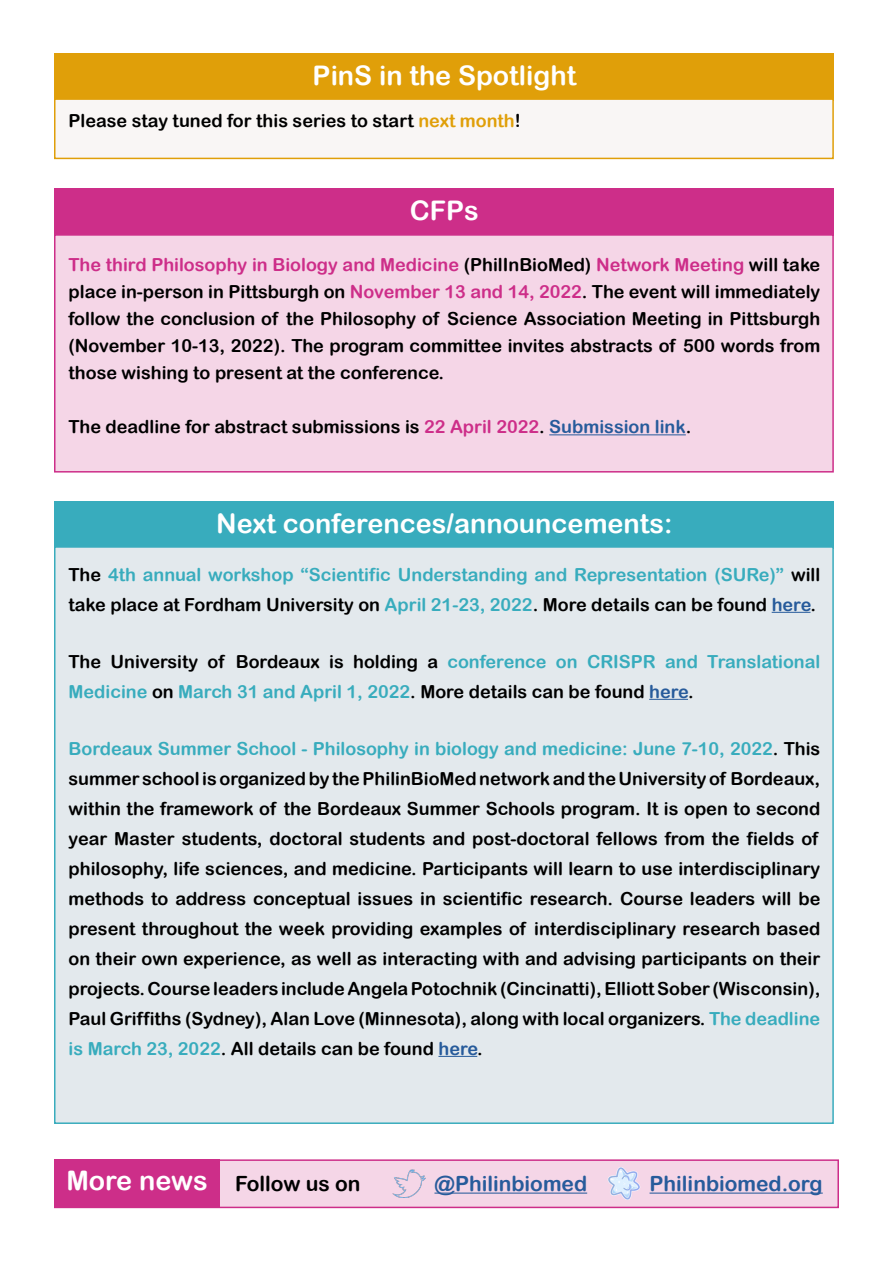
<style>
.page{position:relative;width:893px;height:1263px;background:#fff}
.page>*{position:absolute;margin:0;border:0;box-sizing:border-box;transform-origin:0 0}
.t1{font:27px "Arial Rounded MT Bold";color:#fff}
.t2{font:21px "Arial Rounded MT Bold";color:#275b9b}
.t3{font:21px "Arial Rounded MT Bold";color:#000}
.t4{font:18px/30px "Arial Rounded MT Bold";color:#000;text-align:justify}
.t5{font:18px/30px "Arial Rounded MT Bold";color:#38acbd}
.s1{color:#e09f09}
.s2{color:#cd2e89}
.s3{color:#275b9b}
.s4{color:#000}
.s5{color:#38acbd}
.s6{font-size:27px;color:#fff}
</style>
<div class="page">
<div style="left:54px;top:502px;width:780px;height:47px;background:#38acbd"></div>
<div style="left:54px;top:546px;width:780px;height:578px;background:#e3e9ed;border:2px solid #39acbd"></div>
<hr style="left:772px;top:612px;width:38px;height:1px;background:#275b9b">
<hr style="left:649px;top:699px;width:39px;height:1px;background:#275b9b">
<hr style="left:438px;top:1056px;width:39px;height:1px;background:#275b9b">
<div style="left:54px;top:1159px;width:785px;height:49px;background:#f5d6e7;border:2px solid #cd2e89"></div>
<div style="left:54px;top:1159px;width:165px;height:48px;background:#cd2e89"></div>
<img style="left:393px;top:1169px;width:32px;height:28px">
<hr style="left:434px;top:1192px;width:153px;height:1px;background:#275b9b">
<img style="left:608px;top:1167px;width:32px;height:32px">
<hr style="left:650px;top:1192px;width:173px;height:1px;background:#275b9b">
<div style="left:54px;top:188px;width:780px;height:48px;background:#cd2e89"></div>
<div style="left:54px;top:234px;width:780px;height:238px;background:#f5d6e7;border:2px solid #cd2e89"></div>
<hr style="left:549px;top:434px;width:137px;height:1px;background:#275b9b">
<div style="left:54px;top:54px;width:780px;height:47px;background:#e09f09"></div>
<div style="left:54px;top:98px;width:780px;height:61px;background:#f9f6f5;border:2px solid #e09f09"></div>
<h1 class="t1" style="left:313px;top:60px;width:265px">PinS in the Spotlight</h1>
<p class="t4" style="left:69px;top:106px;width:454px">Please stay tuned for this series to start <span class="s1">next month</span>!</p>
<h1 class="t1" style="left:410px;top:194px;width:70px">CFPs</h1>
<p class="t4" style="left:69px;top:251px;width:753px;line-height:27px"><span class="s2">The third Philosophy in Biology and Medicine</span> (PhilInBioMed) <span class="s2">Network Meeting</span> will take place in-person in Pittsburgh on <span class="s2">November 13 and 14, 2022</span>. The event will immediately follow the conclusion of the Philosophy of Science Association Meeting in Pittsburgh (November 10-13, 2022). The program committee invites abstracts of 500 words from those wishing to present at the conference.</p>
<p class="t4" style="left:69px;top:411px;width:624px">The deadline for abstract submissions is <span class="s2">22 April 2022</span>. <span class="s3">Submission link</span>.</p>
<h1 class="t1" style="left:216px;top:507px;width:458px">Next conferences/announcements:</h1>
<p class="t5" style="left:69px;top:559px;width:753px"><span class="s4">The</span> 4th annual workshop “Scientific Understanding and Representation (SURe)” <span class="s4">will take place at Fordham University on</span> April 21-23, 2022<span class="s4">. More details can be found</span> <span class="s3">here</span><span class="s4">.</span></p>
<p class="t5" style="left:69px;top:646px;width:753px"><span class="s4">The University of Bordeaux is holding a</span> conference on CRISPR and Translational<br>Medicine <span class="s4">on</span> March 31 and April 1, 2022<span class="s4">. More details can be found</span> <span class="s3">here</span><span class="s4">.</span></p>
<p class="t4" style="left:69px;top:733px;width:753px"><span class="s5">Bordeaux Summer School - Philosophy in biology and medicine: June 7-10, 2022</span>. This summer school is organized by the PhilinBioMed network and the University of Bordeaux, within the framework of the Bordeaux Summer Schools program. It is open to second year Master students, doctoral students and post-doctoral fellows from the fields of philosophy, life sciences, and medicine. Participants will learn to use interdisciplinary methods to address conceptual issues in scientific research. Course leaders will be present throughout the week providing examples of interdisciplinary research based on their own experience, as well as interacting with and advising participants on their projects. Course leaders include Angela Potochnik (Cincinatti), Elliott Sober (Wisconsin), Paul Griffiths (Sydney), Alan Love (Minnesota), along with local organizers. <span class="s5">The deadline is March 23, 2022</span>. All details can be found <span class="s3">here</span>.</p>
<p class="t3" style="left:66px;top:1171px;width:296px"><span class="s6">More news</span> Follow us on</p>
<p class="t2" style="left:434px;top:1171px;width:154px">@Philinbiomed</p>
<p class="t2" style="left:650px;top:1171px;width:175px">Philinbiomed.org</p>
</div>
